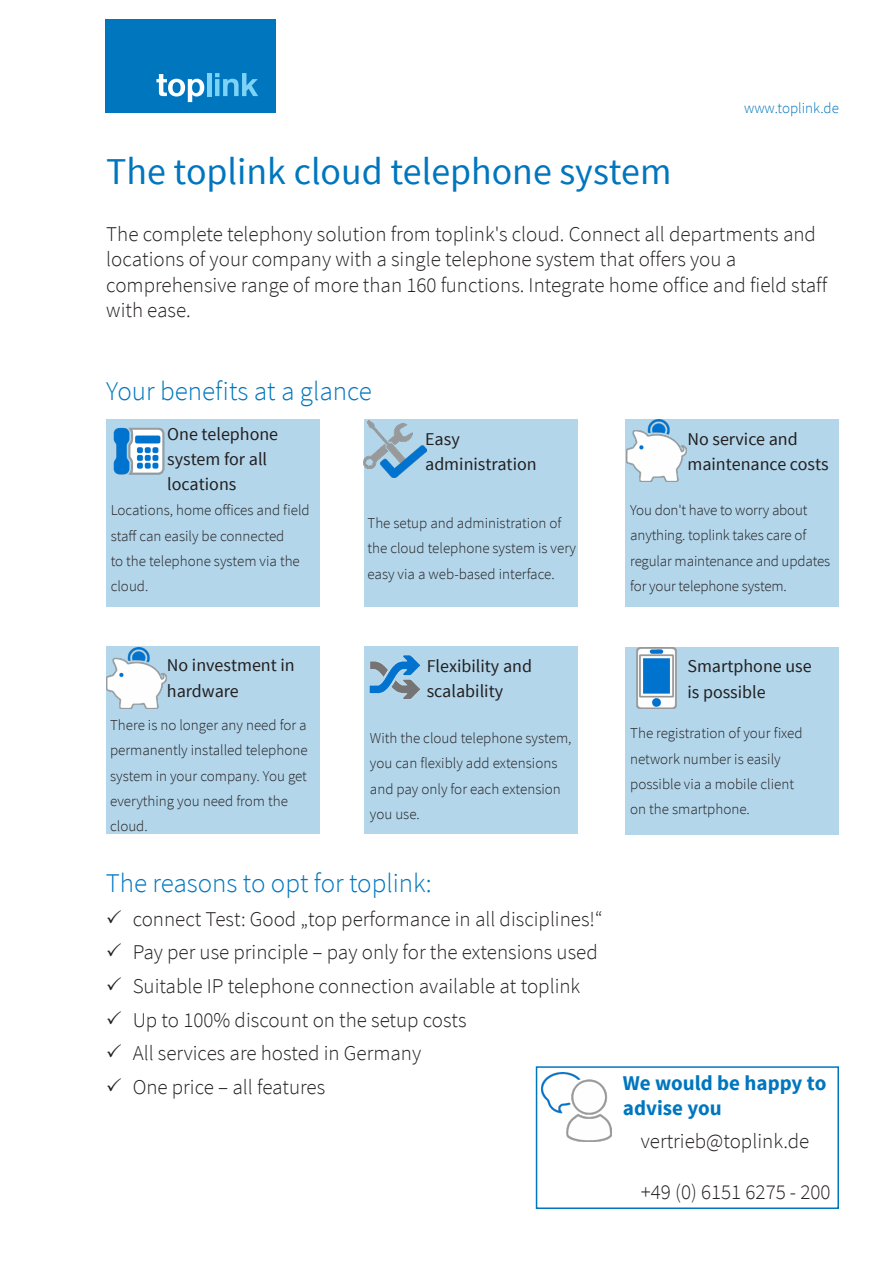
<style>
.page{position:relative;width:893px;height:1263px;background:#fff}
.page>*{position:absolute;margin:0;border:0;box-sizing:border-box;transform-origin:0 0}
.t1{font:37.8px "Source Sans Pro";color:#0076be}
.t2{font:300 27px "Source Sans Pro";color:#0076be}
.t3{font:300 21px/25.2px "Source Sans Pro";color:#231f20}
.t4{font:700 21px/25.2px "Source Sans Pro";color:#0076be}
.t5{font:18px/25.2px "Source Sans Pro";color:#231f20}
.t6{font:300 15px/25.2px "Source Sans Pro";color:#231f20}
.t7{font:300 15px "Source Sans Pro";color:#0076be}
</style>
<div class="page">
<div style="left:105px;top:20px;width:170px;height:93px;background:#0076be"></div>
<svg style="left:156px;top:74px;width:48px;height:28px"></svg>
<hr style="left:207px;top:73px;width:4px;height:23px;background:#7cd3f6">
<svg style="left:215px;top:73px;width:43px;height:23px"></svg>
<div style="left:106px;top:646px;width:213px;height:188px;background:#b3d6eb"></div>
<div style="left:106px;top:420px;width:213px;height:187px;background:#b3d6eb"></div>
<div style="left:364px;top:420px;width:214px;height:187px;background:#b3d6eb"></div>
<div style="left:626px;top:420px;width:213px;height:187px;background:#b3d6eb"></div>
<div style="left:536px;top:1066px;width:303px;height:143px;border:2px solid #0076be"></div>
<img style="left:542px;top:1072px;width:69px;height:69px">
<img style="left:626px;top:420px;width:61px;height:61px">
<div style="left:365px;top:646px;width:213px;height:188px;background:#b3d6eb"></div>
<div style="left:626px;top:647px;width:213px;height:187px;background:#b3d6eb"></div>
<img style="left:364px;top:647px;width:56px;height:62px">
<img style="left:636px;top:647px;width:41px;height:62px">
<img style="left:106px;top:647px;width:61px;height:61px">
<img style="left:113px;top:427px;width:52px;height:48px">
<img style="left:363px;top:420px;width:63px;height:57px">
<p class="t7" style="left:744px;top:99px;width:96px">www.toplink.de</p>
<p class="t1" style="left:106px;top:148px;width:567px">The toplink cloud telephone system</p>
<p class="t3" style="left:106px;top:222px;width:722px">The complete telephony solution from toplink's cloud. Connect all departments and locations of your company with a single telephone system that offers you a comprehensive range of more than 160 functions. Integrate home office and field staff with ease.</p>
<p class="t2" style="left:106px;top:374px;width:267px">Your benefits at a glance</p>
<p class="t5" style="left:167px;top:421px;width:113px">One telephone system for all</p>
<p class="t5" style="left:167px;top:472px;width:71px">locations</p>
<p class="t5" style="left:425px;top:427px;width:113px">Easy administration</p>
<p class="t5" style="left:687px;top:426px;width:143px">No service and maintenance costs</p>
<p class="t6" style="left:111px;top:498px;width:201px">Locations, home offices and field staff can easily be connected<br>to the telephone system via the cloud.</p>
<p class="t6" style="left:630px;top:498px;width:201px">You don't have to worry about anything. toplink takes care of regular maintenance and updates for your telephone system.</p>
<p class="t6" style="left:368px;top:511px;width:210px">The setup and administration of the cloud telephone system is very easy via a web-based interface.</p>
<p class="t5" style="left:167px;top:653px;width:129px">No investment in hardware</p>
<p class="t6" style="left:110px;top:713px;width:199px">There is no longer any need for a permanently installed telephone system in your company. You get everything you need from the cloud.</p>
<p class="t5" style="left:427px;top:654px;width:107px">Flexibility and</p>
<p class="t5" style="left:427px;top:679px;width:78px">scalability</p>
<p class="t6" style="left:370px;top:726px;width:203px">With the cloud telephone system, you can flexibly add extensions and pay only for each extension you use.</p>
<p class="t2" style="left:106px;top:866px;width:328px">The reasons to opt for toplink:</p>
<p class="t3" style="left:106px;top:906px;width:498px">✓ connect Test: Good „top performance in all disciplines!“</p>
<p class="t3" style="left:106px;top:940px;width:494px">✓ Pay per use principle – pay only for the extensions used</p>
<p class="t3" style="left:106px;top:973px;width:476px">✓ Suitable IP telephone connection available at toplink</p>
<p class="t3" style="left:106px;top:1007px;width:362px">✓ Up to 100% discount on the setup costs</p>
<p class="t3" style="left:106px;top:1041px;width:317px">✓ All services are hosted in Germany</p>
<p class="t3" style="left:106px;top:1074px;width:221px">✓ One price – all features</p>
<p class="t5" style="left:687px;top:654px;width:126px">Smartphone use is possible</p>
<p class="t6" style="left:630px;top:721px;width:174px">The registration of your fixed network number is easily possible via a mobile client on the smartphone.</p>
<p class="t4" style="left:623px;top:1071px;width:205px">We would be happy to advise you</p>
<p class="t3" style="left:641px;top:1129px;width:170px">vertrieb@toplink.de</p>
<p class="t3" style="left:641px;top:1179px;width:191px">+49 (0) 6151 6275 - 200</p>
</div>
